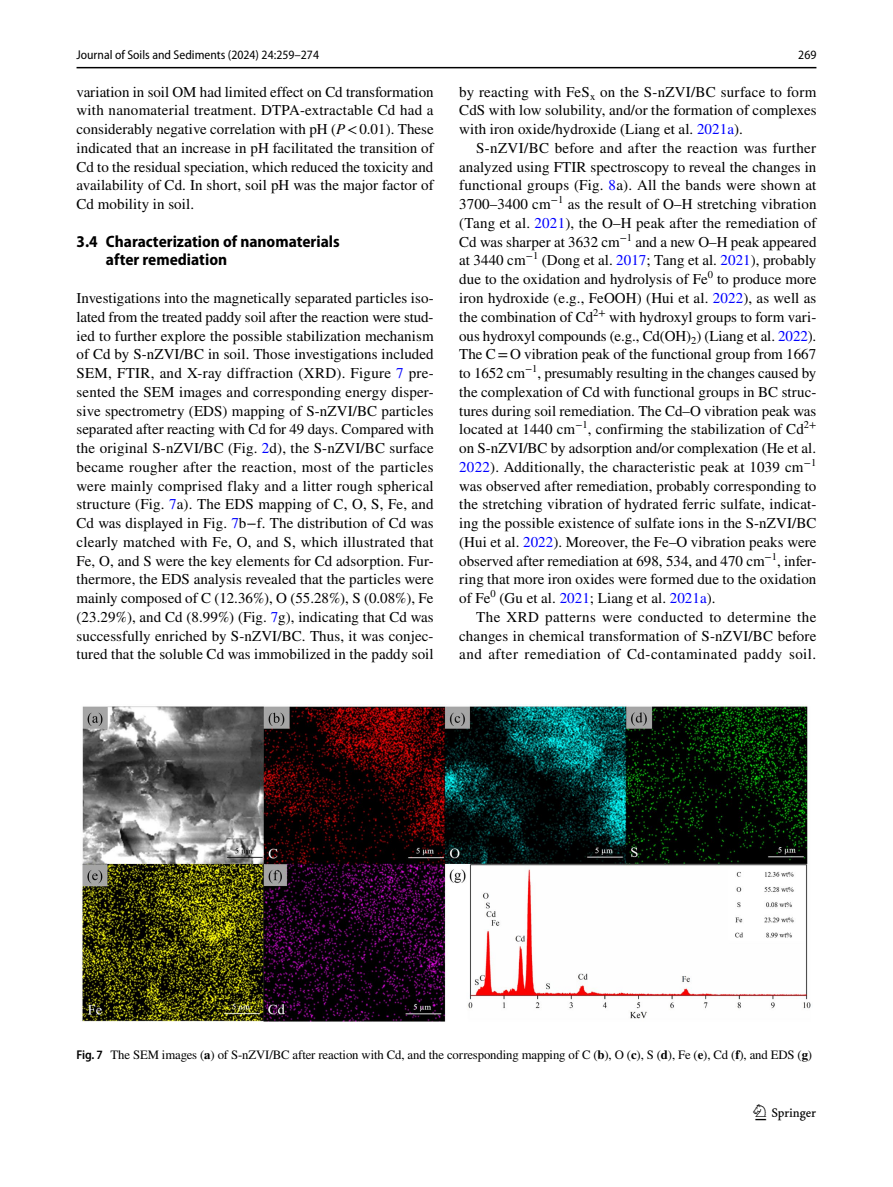
<style>
.page{position:relative;width:893px;height:1187px;background:#fff}
.page>*{position:absolute;margin:0;border:0;box-sizing:border-box;transform-origin:0 0}
.t1{font:22.5px "Springnew Regular 3";color:#000}
.t2{font:700 semi-condensed 16.5px/18.8px "Myriad Pro";color:#000}
.t3{font:15px/18.8px "STIX";letter-spacing:.005em;color:#000;text-align:justify}
.t4{font:12.75px "STIX";letter-spacing:-.01em;color:#000}
.t5{font:semi-condensed 12.75px "Myriad Pro";color:#000}
.s1{font-style:italic}
.s2{color:#00f}
.s3{font-family:"Myriad Pro";font-weight:600;font-stretch:semi-condensed}
.s4{font-weight:700}
</style>
<div class="page">
<hr style="left:77px;top:67px;width:739px;height:1px;background:#000">
<img style="left:81px;top:704px;width:730px;height:318px">
<p class="t5" style="left:77px;top:48px;width:244px">Journal of Soils and Sediments (2024) 24:259–274</p>
<p class="t5" style="left:798px;top:48px;width:20px">269</p>
<p class="t3" style="left:77px;top:83px;width:359px">variation in soil OM had limited effect on Cd transformation with nanomaterial treatment. DTPA-extractable Cd had a considerably negative correlation with pH (<span class="s1">P</span>&lt;0.01). These indicated that an increase in pH facilitated the transition of Cd to the residual speciation, which reduced the toxicity and availability of Cd. In short, soil pH was the major factor of Cd mobility in soil.</p>
<p class="t2" style="left:106px;top:232px;width:235px;text-indent:-29px">3.4 Characterization of nanomaterials after remediation</p>
<p class="t3" style="left:77px;top:289px;width:359px">Investigations into the magnetically separated particles iso&shy;lated from the treated paddy soil after the reaction were stud&shy;ied to further explore the possible stabilization mechanism of Cd by S-nZVI/BC in soil. Those investigations included SEM, FTIR, and X-ray diffraction (XRD). Figure <span class="s2">7</span> pre&shy;sented the SEM images and corresponding energy disper&shy;sive spectrometry (EDS) mapping of S-nZVI/BC particles separated after reacting with Cd for 49 days. Compared with the original S-nZVI/BC (Fig. <span class="s2">2</span>d), the S-nZVI/BC surface became rougher after the reaction, most of the particles were mainly comprised flaky and a litter rough spherical structure (Fig. <span class="s2">7</span>a). The EDS mapping of C, O, S, Fe, and Cd was displayed in Fig. <span class="s2">7</span>b−f. The distribution of Cd was clearly matched with Fe, O, and S, which illustrated that Fe, O, and S were the key elements for Cd adsorption. Fur&shy;thermore, the EDS analysis revealed that the particles were mainly composed of C (12.36%), O (55.28%), S (0.08%), Fe (23.29%), and Cd (8.99%) (Fig. <span class="s2">7</span>g), indicating that Cd was successfully enriched by S-nZVI/BC. Thus, it was conjec&shy;tured that the soluble Cd was immobilized in the paddy soil</p>
<p class="t3" style="left:459px;top:83px;width:359px">by reacting with FeS<sub>x</sub> on the S-nZVI/BC surface to form CdS with low solubility, and/or the formation of complexes with iron oxide/hydroxide (Liang et al. <span class="s2">2021a</span>).</p>
<p class="t3" style="left:459px;top:139px;width:359px;text-indent:17px">S-nZVI/BC before and after the reaction was further analyzed using FTIR spectroscopy to reveal the changes in functional groups (Fig. <span class="s2">8</span>a). All the bands were shown at 3700–3400 cm<sup>−1</sup> as the result of O–H stretching vibration (Tang et al. <span class="s2">2021</span>), the O–H peak after the remediation of Cd was sharper at 3632 cm<sup>−1</sup> and a new O–H peak appeared at 3440 cm<sup>−1</sup> (Dong et al. <span class="s2">2017</span>; Tang et al. <span class="s2">2021</span>), probably due to the oxidation and hydrolysis of Fe<sup>0</sup> to produce more iron hydroxide (e.g., FeOOH) (Hui et al. <span class="s2">2022</span>), as well as the combination of Cd<sup>2+</sup> with hydroxyl groups to form vari&shy;ous hydroxyl compounds (e.g., Cd(OH)<sub>2</sub>) (Liang et al. <span class="s2">2022</span>).<br>The C=O vibration peak of the functional group from 1667 to 1652 cm<sup>−1</sup>, presumably resulting in the changes caused by the complexation of Cd with functional groups in BC struc&shy;tures during soil remediation. The Cd–O vibration peak was located at 1440 cm<sup>−1</sup>, confirming the stabilization of Cd<sup>2+ </sup>on S-nZVI/BC by adsorption and/or complexation (He et al.<br><span class="s2">2022</span>). Additionally, the characteristic peak at 1039 cm<sup>−1 </sup>was observed after remediation, probably corresponding to the stretching vibration of hydrated ferric sulfate, indicat&shy;ing the possible existence of sulfate ions in the S-nZVI/BC (Hui et al. <span class="s2">2022</span>). Moreover, the Fe–O vibration peaks were observed after remediation at 698, 534, and 470 cm<sup>−1</sup>, infer&shy;ring that more iron oxides were formed due to the oxidation of Fe<sup>0</sup> (Gu et al. <span class="s2">2021</span>; Liang et al. <span class="s2">2021a</span>).</p>
<p class="t3" style="left:459px;top:608px;width:359px;text-indent:17px">The XRD patterns were conducted to determine the changes in chemical transformation of S-nZVI/BC before and after remediation of Cd-contaminated paddy soil.</p>
<p class="t4" style="left:77px;top:1045px;width:737px"><span class="s3">Fig. 7</span> The SEM images (<span class="s4">a</span>) of S-nZVI/BC after reaction with Cd, and the corresponding mapping of C (<span class="s4">b</span>), O (<span class="s4">c</span>), S (<span class="s4">d</span>), Fe (<span class="s4">e</span>), Cd (<span class="s4">f</span>), and EDS (<span class="s4">g</span>)</p>
<h1 class="t1" style="left:755px;top:1104px;width:62px">1 3</h1>
</div>
